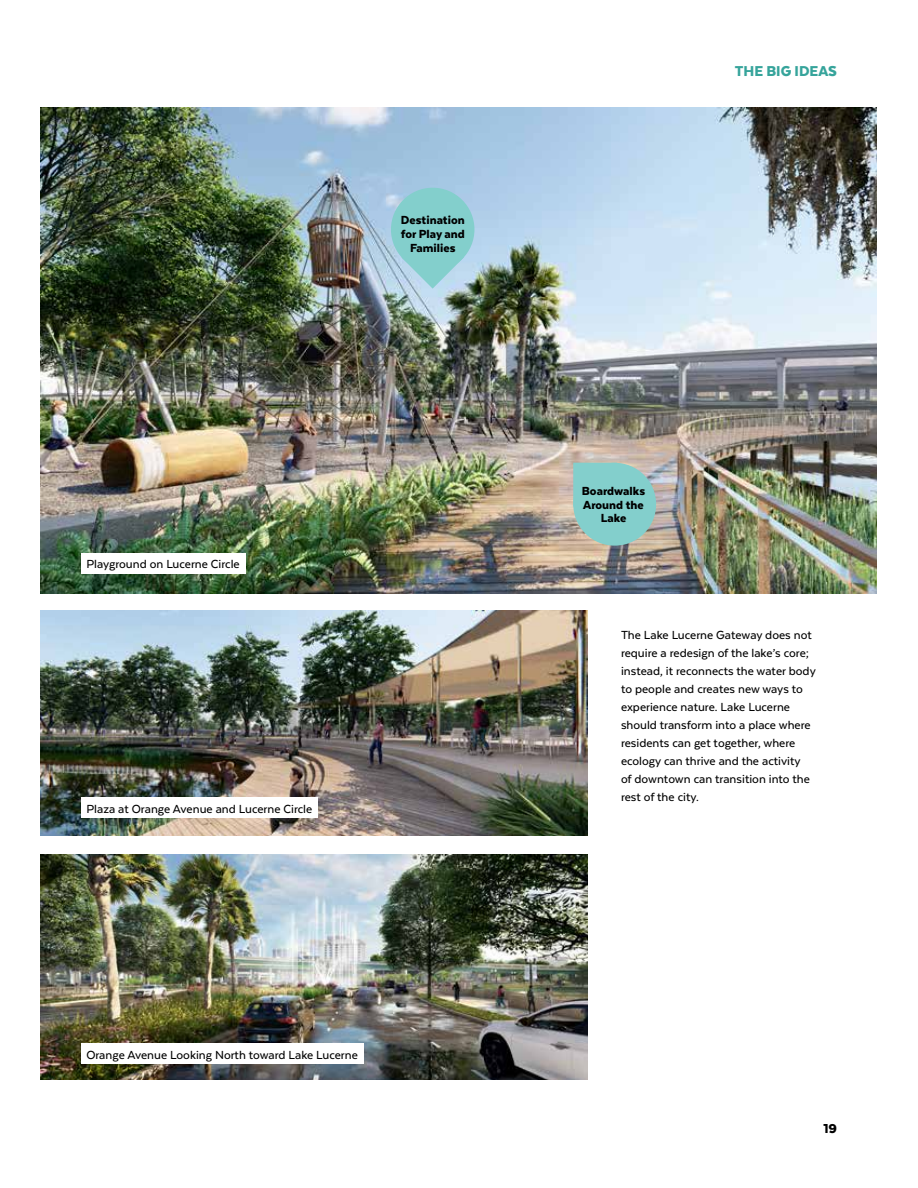
<style>
.page{position:relative;width:918px;height:1188px;background:#fff}
.page>*{position:absolute;margin:0;border:0;box-sizing:border-box;transform-origin:0 0}
.t1{font:900 16.5px "Texta";color:#36a49b}
.t2{font:900 15px "Texta";color:#000}
.t3{font:500 13.5px/18px "Texta";color:#000}
.t4{font:900 13.5px/13.5px "Texta";color:#000;text-align:center}
</style>
<div class="page">
<img style="left:40px;top:107px;width:837px;height:487px">
<svg style="left:569px;top:459px;width:91px;height:91px;background:#95c5bf"></svg>
<div style="left:391px;top:188px;width:83px;height:83px;background:#83cfcc;border-radius:50%"></div>
<svg style="left:401px;top:257px;width:63px;height:32px"></svg>
<img style="left:40px;top:855px;width:548px;height:225px">
<img style="left:40px;top:611px;width:548px;height:225px">
<div style="left:81px;top:1043px;width:283px;height:21px;background:#fff"></div>
<div style="left:81px;top:553px;width:164px;height:21px;background:#fff"></div>
<div style="left:81px;top:798px;width:237px;height:20px;background:#fff"></div>
<p class="t4" style="left:401px;top:213px;width:66px">Destination for Play and<br>Families</p>
<p class="t3" style="left:86px;top:555px;width:155px">Playground on Lucerne Circle</p>
<p class="t3" style="left:86px;top:800px;width:227px">Plaza at Orange Avenue and Lucerne Circle</p>
<p class="t3" style="left:86px;top:1046px;width:273px">Orange Avenue Looking North toward Lake Lucerne</p>
<p class="t1" style="left:735px;top:62px;width:104px">THE BIG IDEAS</p>
<p class="t4" style="left:582px;top:484px;width:65px">Boardwalks<br>Around the<br>Lake</p>
<p class="t3" style="left:621px;top:626px;width:196px">The Lake Lucerne Gateway does not require a redesign of the lake’s core; instead, it reconnects the water body to people and creates new ways to experience nature. Lake Lucerne should transform into a place where residents can get together, where ecology can thrive and the activity<br>of downtown can transition into the rest of the city.</p>
<p class="t2" style="left:823px;top:1121px;width:15px">19</p>
</div>
